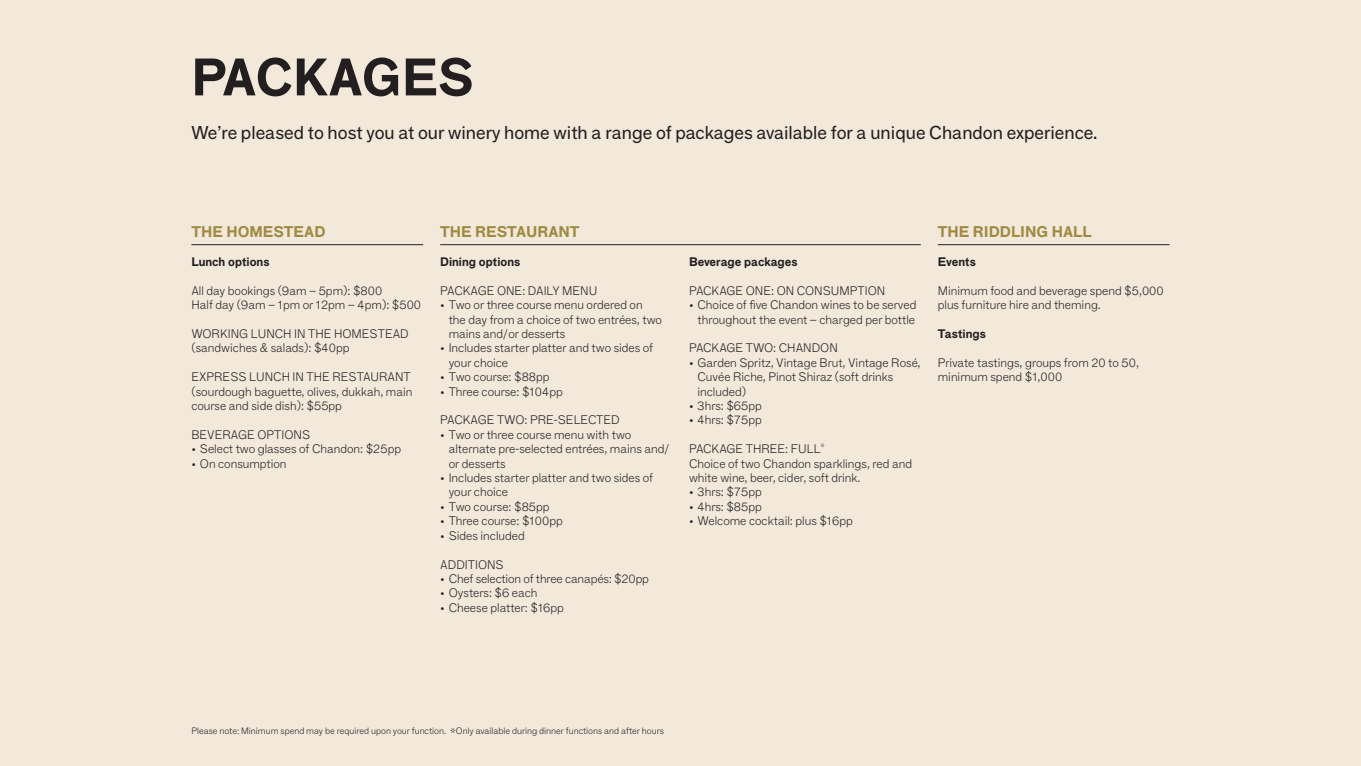
<style>
.page{position:relative;width:1361px;height:766px;background:#fff}
.page>*{position:absolute;margin:0;border:0;box-sizing:border-box;transform-origin:0 0}
.t1{font:700 51px "F Grotesk";color:#231f20}
.t2{font:18px "F Grotesk";color:#231f20}
.t3{font:700 15px "F Grotesk";color:#9f8a42}
.t4{font:100 12px/14.4px "F Grotesk";color:#231f20}
.t5{font:700 12px "F Grotesk";color:#231f20}
.t6{font:100 9px "F Grotesk";color:#231f20}
.s1{font-size:12px}
</style>
<div class="page">
<div style="left:0;top:0;width:1361px;height:765px;background:#f2e9db"></div>
<hr style="left:191px;top:244px;width:232px;height:1px;background:#231f20">
<hr style="left:938px;top:244px;width:231px;height:1px;background:#231f20">
<hr style="left:440px;top:244px;width:481px;height:1px;background:#231f20">
<p class="t1" style="left:191px;top:39px;width:283px">PACKAGES</p>
<p class="t2" style="left:191px;top:119px;width:908px">We’re pleased to host you at our winery home with a range of packages available for a unique Chandon experience.</p>
<p class="t3" style="left:191px;top:220px;width:136px">THE HOMESTEAD</p>
<p class="t5" style="left:191px;top:252px;width:80px">Lunch options</p>
<p class="t4" style="left:191px;top:282px;width:192px">All day bookings (9am – 5pm): $800</p>
<p class="t4" style="left:191px;top:297px;width:231px">Half day (9am – 1pm or 12pm – 4pm): $500</p>
<p class="t4" style="left:191px;top:326px;width:219px">WORKING LUNCH IN THE HOMESTEAD (sandwiches &amp; salads): $40pp</p>
<p class="t4" style="left:191px;top:369px;width:223px">EXPRESS LUNCH IN THE RESTAURANT (sourdough baguette, olives, dukkah, main course and side dish): $55pp</p>
<p class="t4" style="left:191px;top:426px;width:120px">BEVERAGE OPTIONS</p>
<p class="t4" style="left:191px;top:441px;width:211px">• Select two glasses of Chandon: $25pp</p>
<p class="t4" style="left:191px;top:455px;width:97px">• On consumption</p>
<p class="t3" style="left:440px;top:220px;width:141px">THE RESTAURANT</p>
<p class="t5" style="left:440px;top:252px;width:82px">Dining options</p>
<p class="t4" style="left:440px;top:282px;width:159px">PACKAGE ONE: DAILY MENU</p>
<p class="t4" style="left:449px;top:297px;width:215px;text-indent:-9px">• Two or three course menu ordered on the day from a choice of two entrées, two mains and/or desserts</p>
<p class="t4" style="left:449px;top:340px;width:206px;text-indent:-9px">• Includes starter platter and two sides of your choice</p>
<p class="t4" style="left:440px;top:369px;width:111px">• Two course: $88pp</p>
<p class="t4" style="left:440px;top:383px;width:124px">• Three course: $104pp</p>
<p class="t4" style="left:440px;top:412px;width:181px">PACKAGE TWO: PRE-SELECTED</p>
<p class="t4" style="left:449px;top:426px;width:222px;text-indent:-9px">• Two or three course menu with two alternate pre-selected entrées, mains and/ or desserts</p>
<p class="t4" style="left:449px;top:470px;width:206px;text-indent:-9px">• Includes starter platter and two sides of your choice</p>
<p class="t4" style="left:440px;top:498px;width:111px">• Two course: $85pp</p>
<p class="t4" style="left:440px;top:513px;width:124px">• Three course: $100pp</p>
<p class="t4" style="left:440px;top:527px;width:86px">• Sides included</p>
<p class="t4" style="left:440px;top:556px;width:65px">ADDITIONS</p>
<p class="t4" style="left:440px;top:570px;width:210px">• Chef selection of three canapés: $20pp</p>
<p class="t4" style="left:440px;top:585px;width:99px">• Oysters: $6 each</p>
<p class="t4" style="left:440px;top:599px;width:125px">• Cheese platter: $16pp</p>
<p class="t5" style="left:689px;top:252px;width:110px">Beverage packages</p>
<p class="t4" style="left:689px;top:282px;width:198px">PACKAGE ONE: ON CONSUMPTION</p>
<p class="t4" style="left:689px;top:297px;width:229px;text-align:right">• Choice of five Chandon wines to be served throughout the event – charged per bottle</p>
<p class="t4" style="left:689px;top:340px;width:150px">PACKAGE TWO: CHANDON</p>
<p class="t4" style="left:697px;top:354px;width:224px;text-indent:-9px">• Garden Spritz, Vintage Brut, Vintage Rosé,<br>Cuvée Riche, Pinot Shiraz (soft drinks included)</p>
<p class="t4" style="left:689px;top:398px;width:74px">• 3hrs: $65pp</p>
<p class="t4" style="left:689px;top:412px;width:74px">• 4hrs: $75pp</p>
<p class="t4" style="left:689px;top:441px;width:137px">PACKAGE THREE: FULL<sup>*</sup></p>
<p class="t4" style="left:689px;top:455px;width:225px">Choice of two Chandon sparklings, red and white wine, beer, cider, soft drink.</p>
<p class="t4" style="left:689px;top:484px;width:74px">• 3hrs: $75pp</p>
<p class="t4" style="left:689px;top:498px;width:74px">• 4hrs: $85pp</p>
<p class="t4" style="left:689px;top:513px;width:165px">• Welcome cocktail: plus $16pp</p>
<p class="t3" style="left:938px;top:220px;width:155px">THE RIDDLING HALL</p>
<p class="t5" style="left:938px;top:252px;width:40px">Events</p>
<p class="t4" style="left:938px;top:282px;width:227px">Minimum food and beverage spend $5,000 plus furniture hire and theming.</p>
<p class="t5" style="left:938px;top:324px;width:50px">Tastings</p>
<p class="t4" style="left:938px;top:354px;width:203px">Private tastings, groups from 20 to 50, minimum spend $1,000</p>
<p class="t6" style="left:191px;top:724px;width:474px">Please note: Minimum spend may be required upon your function. <span class="s1">*</span>Only available during dinner functions and after hours</p>
</div>
